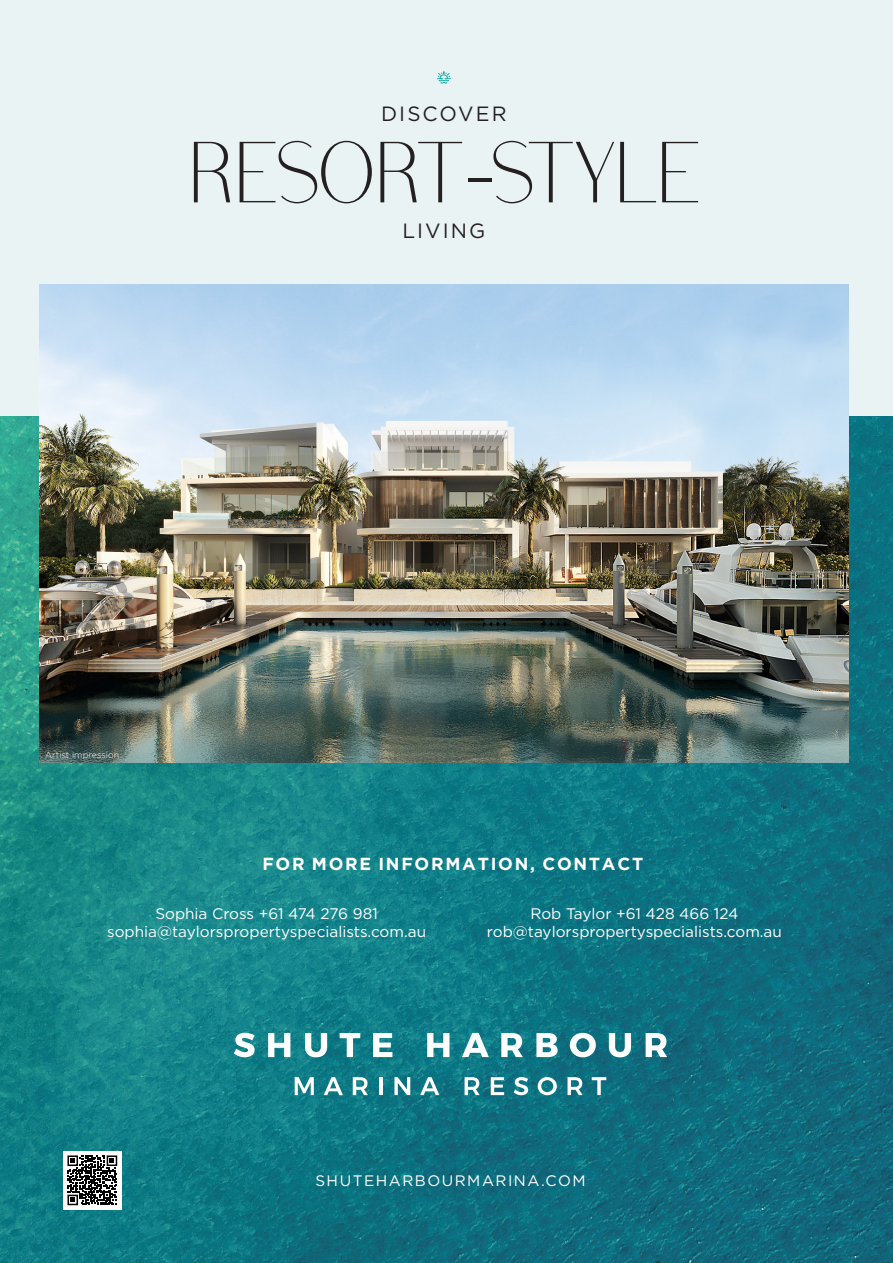
<style>
.page{position:relative;width:893px;height:1263px;background:#fff}
.page>*{position:absolute;margin:0;border:0;box-sizing:border-box;transform-origin:0 0}
.t1{font:300 85.95px "Bodoni Sans";letter-spacing:-.025em;color:#241f21}
.t2{font:20.55px "Gotham";letter-spacing:.1em;color:#241f21}
.t3{font:700 17.4px "Gotham";letter-spacing:.1em;color:#fff}
.t4{font:15.3px/18.3px "Gotham";color:#fff;text-align:center}
.t5{font:15.15px "Gotham";letter-spacing:.1em;color:#fff}
.t6{font:300 8.85px "Gotham";color:#fff}
</style>
<div class="page">
<div style="left:0;top:0;width:893px;height:416px;background:#e9f3f3"></div>
<img style="left:0;top:416px;width:893px;height:847px">
<img style="left:40px;top:284px;width:808px;height:479px">
<svg style="left:437px;top:71px;width:13px;height:13px"></svg>
<svg style="left:234px;top:1033px;width:21px;height:24px"></svg>
<svg style="left:268px;top:1033px;width:22px;height:24px"></svg>
<svg style="left:305px;top:1033px;width:22px;height:24px"></svg>
<svg style="left:340px;top:1033px;width:20px;height:24px"></svg>
<svg style="left:373px;top:1033px;width:19px;height:24px"></svg>
<svg style="left:427px;top:1033px;width:22px;height:24px"></svg>
<svg style="left:462px;top:1033px;width:27px;height:24px"></svg>
<svg style="left:501px;top:1033px;width:22px;height:24px"></svg>
<svg style="left:536px;top:1033px;width:22px;height:24px"></svg>
<svg style="left:570px;top:1033px;width:26px;height:24px"></svg>
<svg style="left:609px;top:1033px;width:22px;height:24px"></svg>
<svg style="left:646px;top:1033px;width:21px;height:24px"></svg>
<svg style="left:295px;top:1077px;width:19px;height:18px"></svg>
<svg style="left:324px;top:1077px;width:19px;height:18px"></svg>
<svg style="left:353px;top:1077px;width:15px;height:18px"></svg>
<hr style="left:379px;top:1077px;width:3px;height:18px;background:#fff">
<svg style="left:394px;top:1077px;width:16px;height:18px"></svg>
<svg style="left:420px;top:1077px;width:19px;height:18px"></svg>
<svg style="left:465px;top:1077px;width:15px;height:18px"></svg>
<svg style="left:491px;top:1077px;width:13px;height:18px"></svg>
<svg style="left:514px;top:1077px;width:14px;height:18px"></svg>
<svg style="left:538px;top:1077px;width:19px;height:18px"></svg>
<svg style="left:567px;top:1077px;width:16px;height:18px"></svg>
<svg style="left:592px;top:1077px;width:14px;height:18px"></svg>
<div style="left:63px;top:1151px;width:59px;height:59px;background:#fff;border-radius:2px"></div>
<svg style="left:67px;top:1155px;width:51px;height:51px"></svg>
<p class="t2" style="left:381px;top:100px;width:127px">DISCOVER</p>
<p class="t1" style="left:187px;top:124px;width:516px">RESORT-STYLE</p>
<p class="t2" style="left:402px;top:217px;width:85px">LIVING</p>
<p class="t6" style="left:45px;top:750px;width:75px">Artist impression</p>
<p class="t3" style="left:262px;top:854px;width:382px">FOR MORE INFORMATION, CONTACT</p>
<p class="t4" style="left:107px;top:904px;width:320px">Sophia Cross +61 474 276 981 sophia@taylorspropertyspecialists.com.au</p>
<p class="t4" style="left:487px;top:904px;width:296px">Rob Taylor +61 428 466 124 rob@taylorspropertyspecialists.com.au</p>
<p class="t5" style="left:315px;top:1171px;width:272px">SHUTEHARBOURMARINA.COM</p>
</div>
